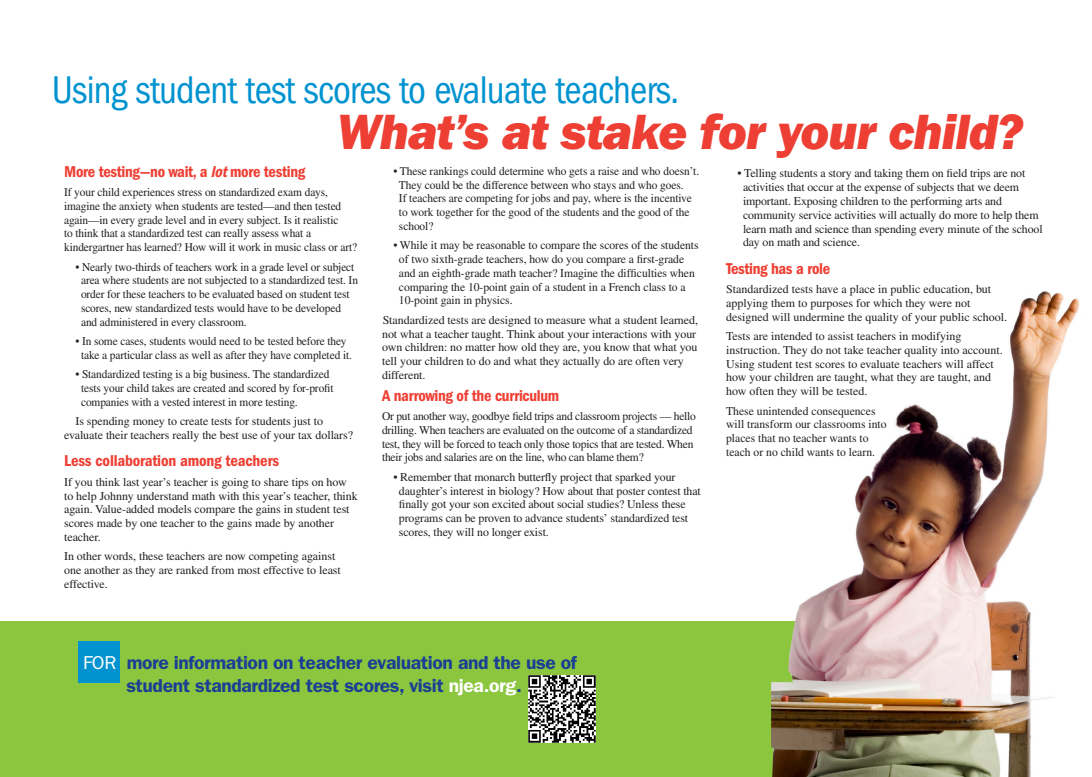
<style>
.page{position:relative;width:1092px;height:777px;background:#fff}
.page>*{position:absolute;margin:0;border:0;box-sizing:border-box;transform-origin:0 0}
.t1{font:51.25px "ITC Franklin Gothic Std Hvy It";letter-spacing:-.02em;color:#ee3f34}
.t2{font:condensed 40px "ITC Franklin Gothic Std";letter-spacing:-.02em;color:#0093d0}
.t3{font:600 18.75px/22.5px "ITC Franklin Gothic Std";letter-spacing:-.02em;color:#1b3f94}
.t4{font:16.25px "ITC Franklin Gothic Std Dm Cd";letter-spacing:-.02em;color:#ee3f34}
.t5{font:11.88px/13.8px "Times LT Std";letter-spacing:-.01em;color:#231f20}
.t6{font:11.88px/13.8px "Times LT Std";letter-spacing:-.01em;color:#231f20;scale:.96 1}
.s1{font-style:italic}
.s2{font-weight:400;color:#fff}
.s3{color:#fff}
</style>
<div class="page">
<div style="left:0;top:621px;width:795px;height:155px;background:#8bc63e"></div>
<div style="left:79px;top:640px;width:41px;height:41px;background:#0093d0"></div>
<img style="left:771px;top:291px;width:308px;height:485px">
<img style="left:529px;top:675px;width:66px;height:67px">
<p class="t2" style="left:52px;top:67px;width:629px">Using student test scores to evaluate teachers.</p>
<p class="t1" style="left:337px;top:102px;width:687px">What’s at stake for your child?</p>
<p class="t4" style="left:64px;top:162px;width:242px">More testing—no wait, a <span class="s1">lot</span>more testing</p>
<p class="t6" style="left:64px;top:185px;width:307px">If your child experiences stress on standardized exam days, imagine the anxiety when students are tested—and then tested again—in every grade level and in every subject. Is it realistic<br>to think that a standardized test can really assess what a kindergartner has learned? How will it work in music class or art?</p>
<p class="t6" style="left:81px;top:259px;width:290px;text-indent:-6px">• Nearly two-thirds of teachers work in a grade level or subject area where students are not subjected to a standardized test. In order for these teachers to be evaluated based on student test scores, new standardized tests would have to be developed and administered in every classroom.</p>
<p class="t6" style="left:75px;top:334px;width:289px;text-align:center">• In some cases, students would need to be tested before they take a particular class as well as after they have completed it.</p>
<p class="t6" style="left:81px;top:367px;width:264px;text-indent:-6px">• Standardized testing is a big business. The standardized tests your child takes are created and scored by for-profit companies with a vested interest in more testing.</p>
<p class="t5" style="left:64px;top:414px;width:290px;text-indent:11px">Is spending money to create tests for students just to evaluate their teachers really the best use of your tax dollars?</p>
<p class="t4" style="left:64px;top:451px;width:216px">Less collaboration among teachers</p>
<p class="t5" style="left:64px;top:474px;width:295px">If you think last year’s teacher is going to share tips on how to help Johnny understand math with this year’s teacher, think again. Value-added models compare the gains in student test scores made by one teacher to the gains made by another teacher.</p>
<p class="t5" style="left:64px;top:549px;width:278px">In other words, these teachers are now competing against one another as they are ranked from most effective to least effective.</p>
<p class="t6" style="left:399px;top:164px;width:314px;text-indent:-6px">• These rankings could determine who gets a raise and who doesn’t.<br>They could be the difference between who stays and who goes.<br>If teachers are competing for jobs and pay, where is the incentive to work together for the good of the students and the good of the school?</p>
<p class="t5" style="left:399px;top:238px;width:301px;text-indent:-6px">• While it may be reasonable to compare the scores of the students of two sixth-grade teachers, how do you compare a first-grade and an eighth-grade math teacher? Imagine the difficulties when comparing the 10-point gain of a student in a French class to a 10-point gain in physics.</p>
<p class="t5" style="left:382px;top:313px;width:317px">Standardized tests are designed to measure what a student learned, not what a teacher taught. Think about your interactions with your own children: no matter how old they are, you know that what you tell your children to do and what they actually do are often very different.</p>
<p class="t4" style="left:382px;top:386px;width:179px">A narrowing of the curriculum</p>
<p class="t5" style="left:382px;top:409px;width:315px">Or put another way, goodbye field trips and classroom projects — hello drilling. When teachers are evaluated on the outcome of a standardized test, they will be forced to teach only those topics that are tested. When their jobs and salaries are on the line, who can blame them?</p>
<p class="t5" style="left:399px;top:469px;width:303px;text-indent:-6px">• Remember that monarch butterfly project that sparked your daughter’s interest in biology? How about that poster contest that finally got your son excited about social studies? Unless these programs can be proven to advance students’ standardized test scores, they will no longer exist.</p>
<p class="t5" style="left:742px;top:166px;width:301px;text-indent:-6px">• Telling students a story and taking them on field trips are not activities that occur at the expense of subjects that we deem important. Exposing children to the performing arts and community service activities will actually do more to help them learn math and science than spending every minute of the school day on math and science.</p>
<p class="t4" style="left:726px;top:259px;width:106px">Testing has a role</p>
<p class="t5" style="left:726px;top:282px;width:282px">Standardized tests have a place in public education, but applying them to purposes for which they were not designed will undermine the quality of your public school.</p>
<p class="t5" style="left:726px;top:329px;width:278px">Tests are intended to assist teachers in modifying instruction. They do not take teacher quality into account.<br>Using student test scores to evaluate teachers will affect how your children are taught, what they are taught, and how often they will be tested.</p>
<p class="t5" style="left:726px;top:403px;width:162px">These unintended consequences will transform our classrooms into places that no teacher wants to teach or no child wants to learn.</p>
<p class="t3" style="left:126px;top:651px;width:452px;text-indent:-43px"><span class="s2">FOR</span> more information on teacher evaluation and the use of student standardized test scores, visit <span class="s3">njea.org</span>.</p>
</div>
